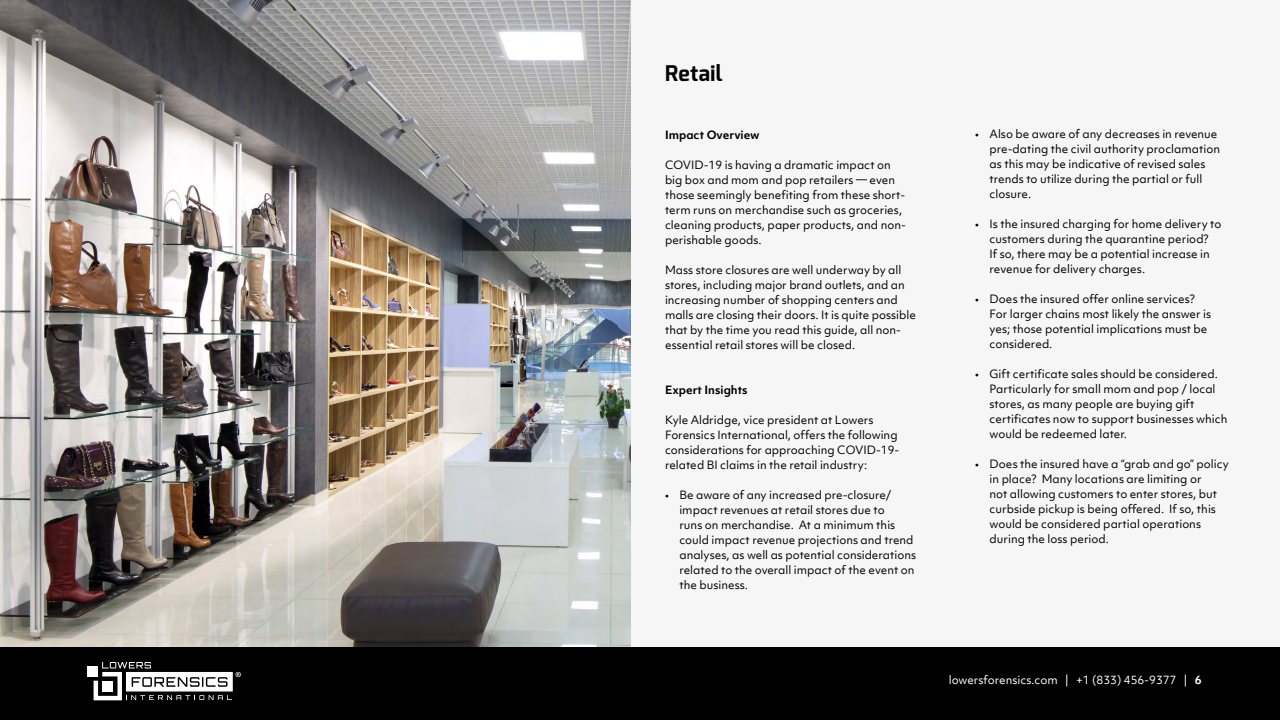
<style>
.page{position:relative;width:1280px;height:720px;background:#fff}
.page>*{position:absolute;margin:0;border:0;box-sizing:border-box;transform-origin:0 0}
.t1{font:700 21.6px "Mina";letter-spacing:.02em;color:#000}
.t2{font:11px/15px "Objektiv Mk 1";color:#000}
.t3{font:11px "Objektiv Mk 1";color:#fff}
.t4{font:700 11px "Objektiv Mk 1";color:#000}
.s1{font-weight:700}
</style>
<div class="page">
<div style="left:318px;top:0;width:962px;height:720px;background:#f6f6f6"></div>
<img style="left:0;top:0;width:631px;height:647px">
<div style="left:0;top:647px;width:1280px;height:73px;background:#000"></div>
<div style="left:87px;top:666px;width:11px;height:10px;background:#fff"></div>
<svg style="left:94px;top:662px;width:147px;height:38px"></svg>
<h1 class="t1" style="left:665px;top:61px;width:59px">Retail</h1>
<p class="t4" style="left:665px;top:127px;width:96px">Impact Overview</p>
<p class="t2" style="left:665px;top:157px;width:242px">COVID-19 is having a dramatic impact on big box and mom and pop retailers — even those seemingly benefiting from these short&shy;term runs on merchandise such as groceries, cleaning products, paper products, and non&shy;perishable goods.</p>
<p class="t2" style="left:665px;top:262px;width:252px">Mass store closures are well underway by all stores, including major brand outlets, and an increasing number of shopping centers and malls are closing their doors. It is quite possible that by the time you read this guide, all non&shy;essential retail stores will be closed.</p>
<p class="t4" style="left:665px;top:382px;width:84px">Expert Insights</p>
<p class="t2" style="left:665px;top:412px;width:236px">Kyle Aldridge, vice president at Lowers Forensics International, offers the following considerations for approaching COVID-19- related BI claims in the retail industry:</p>
<p class="t2" style="left:679px;top:487px;width:238px;text-indent:-14px">• Be aware of any increased pre-closure/ impact revenues at retail stores due to<br>runs on merchandise. At a minimum this could impact revenue projections and trend analyses, as well as potential considerations related to the overall impact of the event on the business.</p>
<p class="t2" style="left:990px;top:126px;width:232px;text-indent:-14px">• Also be aware of any decreases in revenue pre-dating the civil authority proclamation as this may be indicative of revised sales trends to utilize during the partial or full closure.</p>
<p class="t2" style="left:990px;top:216px;width:233px;text-indent:-14px">• Is the insured charging for home delivery to customers during the quarantine period?<br>If so, there may be a potential increase in revenue for delivery charges.</p>
<p class="t2" style="left:990px;top:291px;width:223px;text-indent:-14px">• Does the insured offer online services?<br>For larger chains most likely the answer is yes; those potential implications must be considered.</p>
<p class="t2" style="left:990px;top:366px;width:239px;text-indent:-14px">• Gift certificate sales should be considered.<br>Particularly for small mom and pop / local stores, as many people are buying gift certificates now to support businesses which would be redeemed later.</p>
<p class="t2" style="left:990px;top:456px;width:241px;text-indent:-14px">• Does the insured have a “grab and go” policy in place? Many locations are limiting or<br>not allowing customers to enter stores, but curbside pickup is being offered. If so, this would be considered partial operations during the loss period.</p>
<p class="t3" style="left:949px;top:672px;width:254px">lowersforensics.com | +1 (833) 456-9377 | <span class="s1">6</span></p>
</div>
